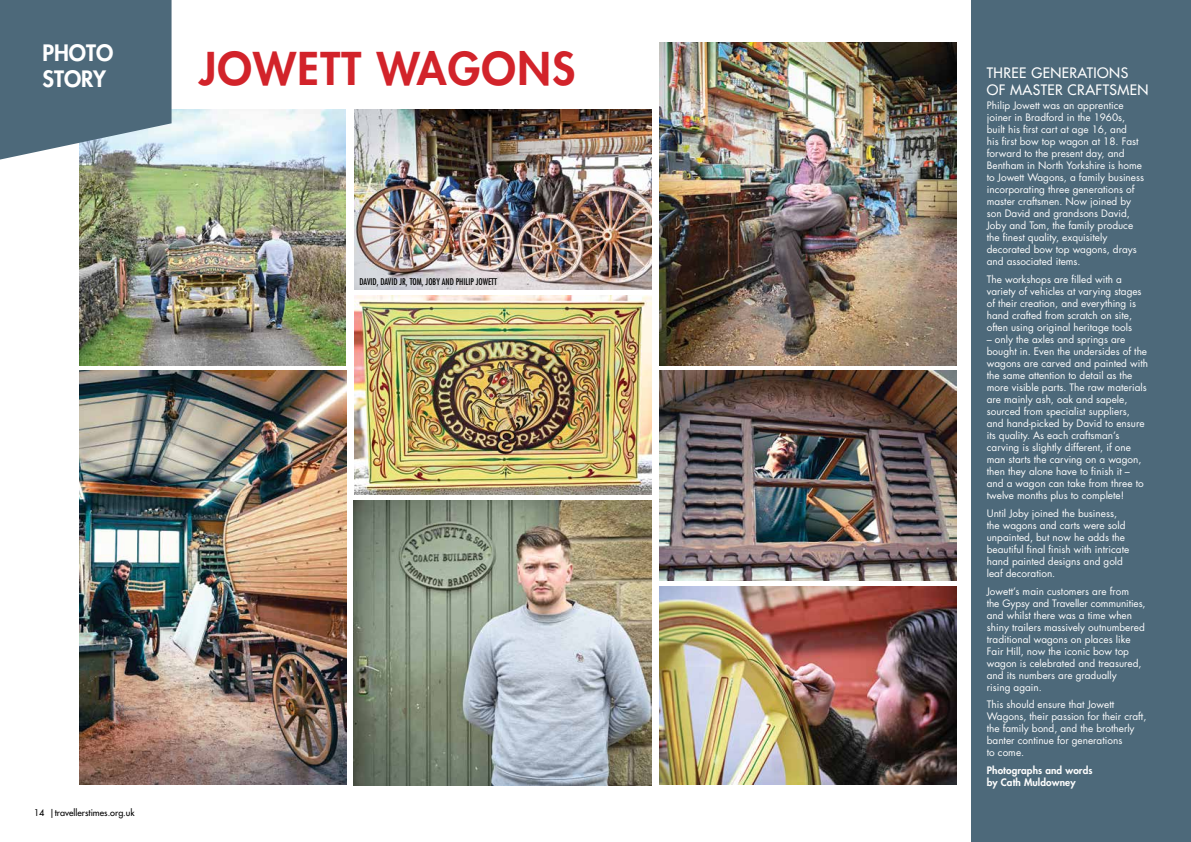
<style>
.page{position:relative;width:1191px;height:842px;background:#fff}
.page>*{position:absolute;margin:0;border:0;box-sizing:border-box;transform-origin:0 0}
.t1{font:800 44px "Futura Std";letter-spacing:.03em;color:#d2232a}
.t2{font:800 22px/26.4px "Futura Std";color:#fff}
.t3{font:500 14px/16.8px "Futura Std";letter-spacing:.03em;color:#fff}
.t4{font:10px/12px "Futura Std";color:#fff}
.t5{font:800 10px/12px "Futura Std";letter-spacing:.01em;color:#fff}
.t6{font:condensed 9px "Futura Std";color:#000}
.t7{font:500 9px "Futura Std";color:#000}
</style>
<div class="page">
<div style="left:971px;top:0;width:220px;height:842px;background:#4d697a"></div>
<img style="left:659px;top:43px;width:297px;height:322px">
<img style="left:659px;top:371px;width:297px;height:210px">
<img style="left:659px;top:586px;width:297px;height:199px">
<img style="left:79px;top:110px;width:267px;height:255px">
<img style="left:79px;top:371px;width:267px;height:414px">
<svg style="left:0;top:0;width:171px;height:160px;background:#5c7686"></svg>
<img style="left:354px;top:110px;width:297px;height:180px">
<img style="left:354px;top:296px;width:298px;height:199px">
<img style="left:354px;top:500px;width:297px;height:285px">
<h2 class="t2" style="left:43px;top:39px;width:72px">PHOTO<br>STORY</h2>
<h1 class="t1" style="left:199px;top:40px;width:378px">JOWETT WAGONS</h1>
<p class="t7" style="left:34px;top:807px;width:102px">14 |travellerstimes.org.uk</p>
<p class="t6" style="left:359px;top:276px;width:139px">DAVID, DAVID JR, TOM, JOBY AND PHILIP JOWETT</p>
<h3 class="t3" style="left:986px;top:64px;width:163px">THREE GENERATIONS<br>OF MASTER CRAFTSMEN</h3>
<p class="t4" style="left:986px;top:100px;width:159px">Philip Jowett was an apprentice joiner in Bradford in the 1960s, built his first cart at age 16, and<br>his first bow top wagon at 18. Fast forward to the present day, and<br>Bentham in North Yorkshire is home to Jowett Wagons, a family business incorporating three generations of master craftsmen. Now joined by son David and grandsons David,<br>Joby and Tom, the family produce the finest quality, exquisitely decorated bow top wagons, drays and associated items.</p>
<p class="t4" style="left:986px;top:274px;width:156px">The workshops are filled with a variety of vehicles at varying stages of their creation, and everything is hand crafted from scratch on site, often using original heritage tools</p>
<p class="t4" style="left:986px;top:334px;width:163px">– only the axles and springs are bought in. Even the undersides of the wagons are carved and painted with the same attention to detail as the more visible parts. The raw materials are mainly ash, oak and sapele, sourced from specialist suppliers, and hand-picked by David to ensure its quality. As each craftsman’s carving is slightly different, if one man starts the carving on a wagon, then they alone have to finish it – and a wagon can take from three to twelve months plus to complete!</p>
<p class="t4" style="left:986px;top:507px;width:144px">Until Joby joined the business, the wagons and carts were sold unpainted, but now he adds the beautiful final finish with intricate hand painted designs and gold leaf decoration.</p>
<p class="t4" style="left:986px;top:585px;width:160px">Jowett’s main customers are from<br>the Gypsy and Traveller communities, and whilst there was a time when shiny trailers massively outnumbered traditional wagons on places like<br>Fair Hill, now the iconic bow top wagon is celebrated and treasured, and its numbers are gradually<br>rising again.</p>
<p class="t4" style="left:986px;top:699px;width:161px">This should ensure that Jowett<br>Wagons, their passion for their craft, the family bond, and the brotherly banter continue for generations<br>to come.</p>
<p class="t5" style="left:986px;top:764px;width:107px">Photographs and words by Cath Muldowney</p>
</div>
